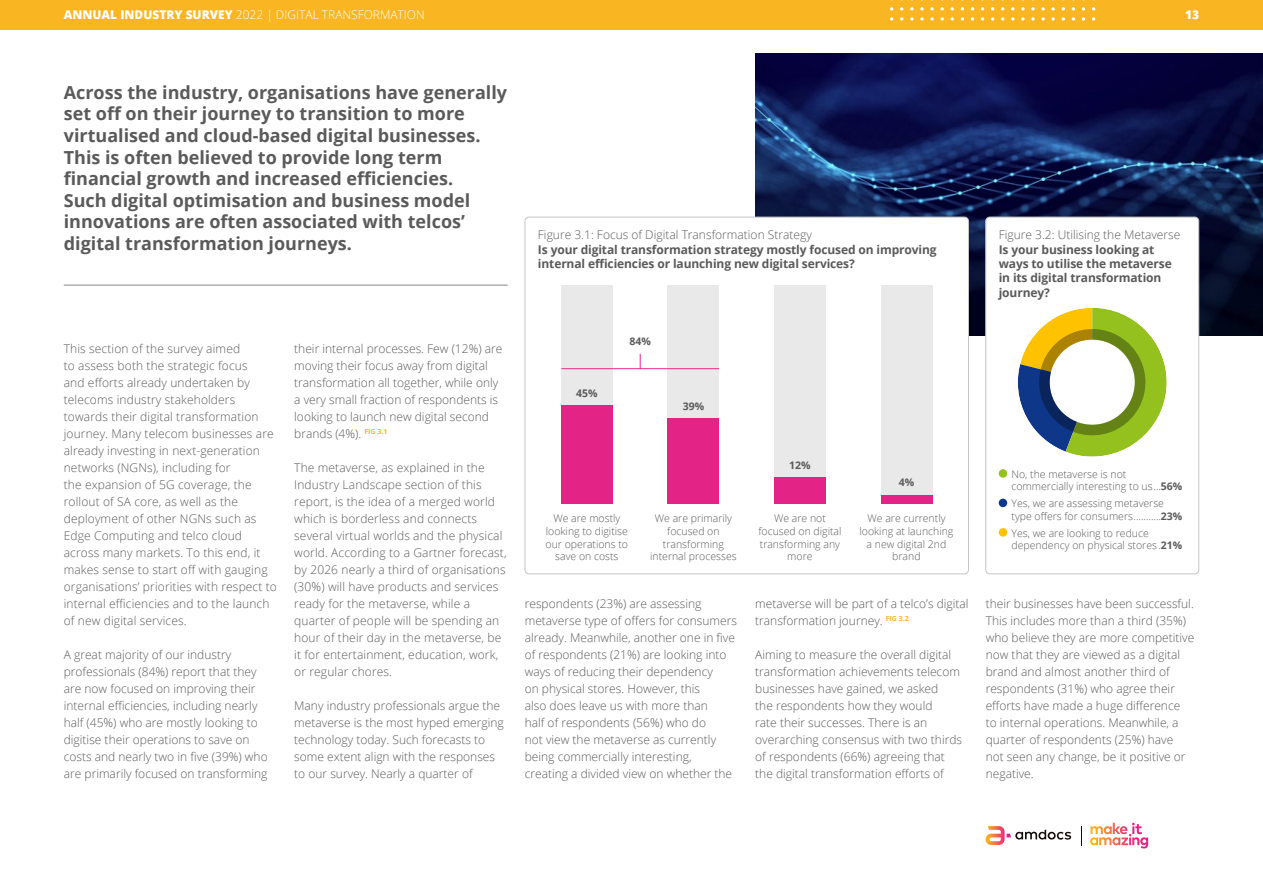
<style>
.page{position:relative;width:1263px;height:893px;background:#fff}
.page>*{position:absolute;margin:0;border:0;box-sizing:border-box;transform-origin:0 0}
.t1{font:700 18px/21.6px "Open Sans";color:#5a5a5b}
.t2{font:300 12px/17px "Open Sans";color:#5a5a5b}
.t3{font:700 12px/14.4px "Open Sans";letter-spacing:-.01em;color:#5a5a5b}
.t4{font:300 12px "Open Sans";color:#fff}
.t5{font:800 12px "Open Sans";color:#fff}
.t6{font:300 10.5px/12.6px "Open Sans";color:#5a5a5b;text-align:center}
.t7{font:700 10.5px "Open Sans";color:#5a5a5b}
.s1{font-weight:800}
.s2{font-weight:700}
</style>
<div class="page">
<img style="left:755px;top:54px;width:508px;height:282px">
<div style="left:0;top:0;width:1263px;height:30px;background:#fab622"></div>
<div style="left:986px;top:217px;width:213px;height:357px;background:#fff;border-radius:4px"></div>
<svg style="left:1018px;top:308px;width:149px;height:149px"></svg>
<div style="left:999px;top:469px;width:8px;height:9px;background:#95c11f;border-radius:50%"></div>
<div style="left:999px;top:499px;width:8px;height:8px;background:#0e3789;border-radius:50%"></div>
<div style="left:999px;top:528px;width:8px;height:9px;background:#ffc200;border-radius:50%"></div>
<div style="left:985px;top:217px;width:214px;height:357px;border:1px solid #c6c6c6;border-radius:4px"></div>
<div style="left:525px;top:217px;width:443px;height:357px;background:#fff;border-radius:4px"></div>
<div style="left:525px;top:217px;width:444px;height:357px;border:1px solid #c6c6c6;border-radius:4px"></div>
<svg style="left:1092px;top:17px;width:3px;height:4px"></svg>
<svg style="left:1082px;top:17px;width:3px;height:4px"></svg>
<svg style="left:1072px;top:17px;width:3px;height:4px"></svg>
<svg style="left:1061px;top:17px;width:4px;height:4px"></svg>
<svg style="left:1051px;top:17px;width:4px;height:4px"></svg>
<svg style="left:1041px;top:17px;width:4px;height:4px"></svg>
<svg style="left:1031px;top:17px;width:4px;height:4px"></svg>
<svg style="left:1011px;top:17px;width:3px;height:4px"></svg>
<svg style="left:1001px;top:17px;width:3px;height:4px"></svg>
<svg style="left:991px;top:17px;width:3px;height:4px"></svg>
<svg style="left:981px;top:17px;width:3px;height:4px"></svg>
<svg style="left:971px;top:17px;width:3px;height:4px"></svg>
<svg style="left:961px;top:17px;width:3px;height:4px"></svg>
<svg style="left:950px;top:17px;width:4px;height:4px"></svg>
<svg style="left:940px;top:17px;width:4px;height:4px"></svg>
<svg style="left:930px;top:17px;width:4px;height:4px"></svg>
<svg style="left:920px;top:17px;width:4px;height:4px"></svg>
<svg style="left:910px;top:17px;width:3px;height:4px"></svg>
<svg style="left:900px;top:17px;width:3px;height:4px"></svg>
<svg style="left:890px;top:17px;width:3px;height:4px"></svg>
<svg style="left:1092px;top:7px;width:3px;height:4px"></svg>
<svg style="left:1082px;top:7px;width:3px;height:4px"></svg>
<svg style="left:1072px;top:7px;width:3px;height:4px"></svg>
<svg style="left:1061px;top:7px;width:4px;height:4px"></svg>
<svg style="left:1051px;top:7px;width:4px;height:4px"></svg>
<svg style="left:1041px;top:7px;width:4px;height:4px"></svg>
<svg style="left:1031px;top:7px;width:4px;height:4px"></svg>
<svg style="left:1001px;top:7px;width:3px;height:4px"></svg>
<svg style="left:991px;top:7px;width:3px;height:4px"></svg>
<svg style="left:981px;top:7px;width:3px;height:4px"></svg>
<svg style="left:971px;top:7px;width:3px;height:4px"></svg>
<svg style="left:961px;top:7px;width:3px;height:4px"></svg>
<svg style="left:950px;top:7px;width:4px;height:4px"></svg>
<svg style="left:940px;top:7px;width:4px;height:4px"></svg>
<svg style="left:930px;top:7px;width:4px;height:4px"></svg>
<svg style="left:920px;top:7px;width:4px;height:4px"></svg>
<svg style="left:900px;top:7px;width:3px;height:4px"></svg>
<svg style="left:890px;top:7px;width:3px;height:4px"></svg>
<svg style="left:1081px;top:826px;width:1px;height:19px"></svg>
<svg style="left:985px;top:826px;width:86px;height:19px"></svg>
<svg style="left:1090px;top:823px;width:58px;height:25px"></svg>
<hr style="left:64px;top:285px;width:444px;height:1px;background:#878787">
<div style="left:561px;top:285px;width:51px;height:219px;background:#e9e9e9"></div>
<div style="left:881px;top:285px;width:51px;height:219px;background:#e9e9e9"></div>
<div style="left:774px;top:285px;width:51px;height:219px;background:#e9e9e9"></div>
<div style="left:668px;top:285px;width:51px;height:219px;background:#e9e9e9"></div>
<div style="left:561px;top:405px;width:51px;height:99px;background:#e32486"></div>
<div style="left:881px;top:495px;width:51px;height:9px;background:#e32486"></div>
<div style="left:774px;top:477px;width:51px;height:27px;background:#e32486"></div>
<div style="left:668px;top:418px;width:51px;height:86px;background:#e32486"></div>
<hr style="left:561px;top:368px;width:158px;height:1px;background:#e82987">
<svg style="left:640px;top:354px;width:1px;height:15px"></svg>
<p class="t4" style="left:64px;top:7px;width:362px"><span class="s1">ANNUAL INDUSTRY SURVEY</span> 2022 | DIGITAL TRANSFORMATION</p>
<p class="t5" style="left:1185px;top:6px;width:16px">13</p>
<p class="t1" style="left:64px;top:81px;width:445px">Across the industry, organisations have generally set off on their journey to transition to more virtualised and cloud-based digital businesses.<br>This is often believed to provide long term financial growth and increased efficiencies.<br>Such digital optimisation and business model innovations are often associated with telcos’ digital transformation journeys.</p>
<p class="t2" style="left:538px;top:226px;width:275px">Figure 3.1: Focus of Digital Transformation Strategy</p>
<p class="t3" style="left:538px;top:242px;width:400px">Is your digital transformation strategy mostly focused on improving internal efficiencies or launching new digital services?</p>
<p class="t2" style="left:64px;top:340px;width:215px">This section of the survey aimed<br>to assess both the strategic focus<br>and efforts already undertaken by telecoms industry stakeholders towards their digital transformation journey. Many telecom businesses are already investing in next-generation networks (NGNs), including for<br>the expansion of 5G coverage, the rollout of SA core, as well as the deployment of other NGNs such as Edge Computing and telco cloud across many markets. To this end, it makes sense to start off with gauging organisations’ priorities with respect to internal efficiencies and to the launch of new digital services.</p>
<p class="t2" style="left:64px;top:646px;width:205px">A great majority of our industry professionals (84%) report that they are now focused on improving their internal efficiencies, including nearly half (45%) who are mostly looking to digitise their operations to save on costs and nearly two in five (39%) who are primarily focused on transforming</p>
<p class="t2" style="left:294px;top:340px;width:210px">their internal processes. Few (12%) are moving their focus away from digital transformation all together, while only a very small fraction of respondents is looking to launch new digital second brands (4%). <sup>FIG</sup> <sup>3.1</sup></p>
<p class="t2" style="left:294px;top:459px;width:214px">The metaverse, as explained in the Industry Landscape section of this report, is the idea of a merged world which is borderless and connects several virtual worlds and the physical world. According to a Gartner forecast, by 2026 nearly a third of organisations (30%) will have products and services ready for the metaverse, while a quarter of people will be spending an hour of their day in the metaverse, be it for entertainment, education, work, or regular chores.</p>
<p class="t2" style="left:294px;top:697px;width:211px">Many industry professionals argue the metaverse is the most hyped emerging technology today. Such forecasts to some extent align with the responses to our survey. Nearly a quarter of</p>
<p class="t7" style="left:576px;top:386px;width:23px">45%</p>
<p class="t7" style="left:629px;top:334px;width:23px">84%</p>
<p class="t7" style="left:683px;top:399px;width:23px">39%</p>
<p class="t7" style="left:789px;top:458px;width:23px">12%</p>
<p class="t7" style="left:899px;top:475px;width:17px">4%</p>
<p class="t6" style="left:546px;top:512px;width:84px">We are mostly looking to digitise our operations to save on costs</p>
<p class="t6" style="left:650px;top:512px;width:88px">We are primarily focused on transforming internal processes</p>
<p class="t6" style="left:758px;top:512px;width:85px">We are not focused on digital transforming any more</p>
<p class="t6" style="left:859px;top:512px;width:95px">We are currently looking at launching a new digital 2nd brand</p>
<p class="t2" style="left:525px;top:595px;width:214px">respondents (23%) are assessing metaverse type of offers for consumers already. Meanwhile, another one in five of respondents (21%) are looking into ways of reducing their dependency<br>on physical stores. However, this<br>also does leave us with more than<br>half of respondents (56%) who do<br>not view the metaverse as currently being commercially interesting, creating a divided view on whether the</p>
<p class="t2" style="left:755px;top:595px;width:215px">metaverse will be part of a telco’s digital transformation journey. <sup>FIG</sup> <sup>3.2</sup></p>
<p class="t2" style="left:755px;top:646px;width:208px">Aiming to measure the overall digital transformation achievements telecom businesses have gained, we asked<br>the respondents how they would<br>rate their successes. There is an overarching consensus with two thirds of respondents (66%) agreeing that the digital transformation efforts of</p>
<p class="t2" style="left:999px;top:226px;width:183px">Figure 3.2: Utilising the Metaverse</p>
<p class="t3" style="left:999px;top:242px;width:175px">Is your business looking at ways to utilise the metaverse in its digital transformation journey?</p>
<p class="t6" style="left:1011px;top:467px;width:172px;text-align:left">No, the metaverse is not commercially interesting to us...<span class="s2">56%</span></p>
<p class="t6" style="left:1011px;top:497px;width:172px;text-align:left">Yes, we are assessing metaverse type offers for consumers...........<span class="s2">23%</span></p>
<p class="t6" style="left:1011px;top:526px;width:172px;text-align:left">Yes, we are looking to reduce dependency on physical stores .<span class="s2">21%</span></p>
<p class="t2" style="left:986px;top:595px;width:210px">their businesses have been successful.<br>This includes more than a third (35%) who believe they are more competitive now that they are viewed as a digital brand and almost another third of respondents (31%) who agree their efforts have made a huge difference to internal operations. Meanwhile, a quarter of respondents (25%) have not seen any change, be it positive or negative.</p>
</div>
